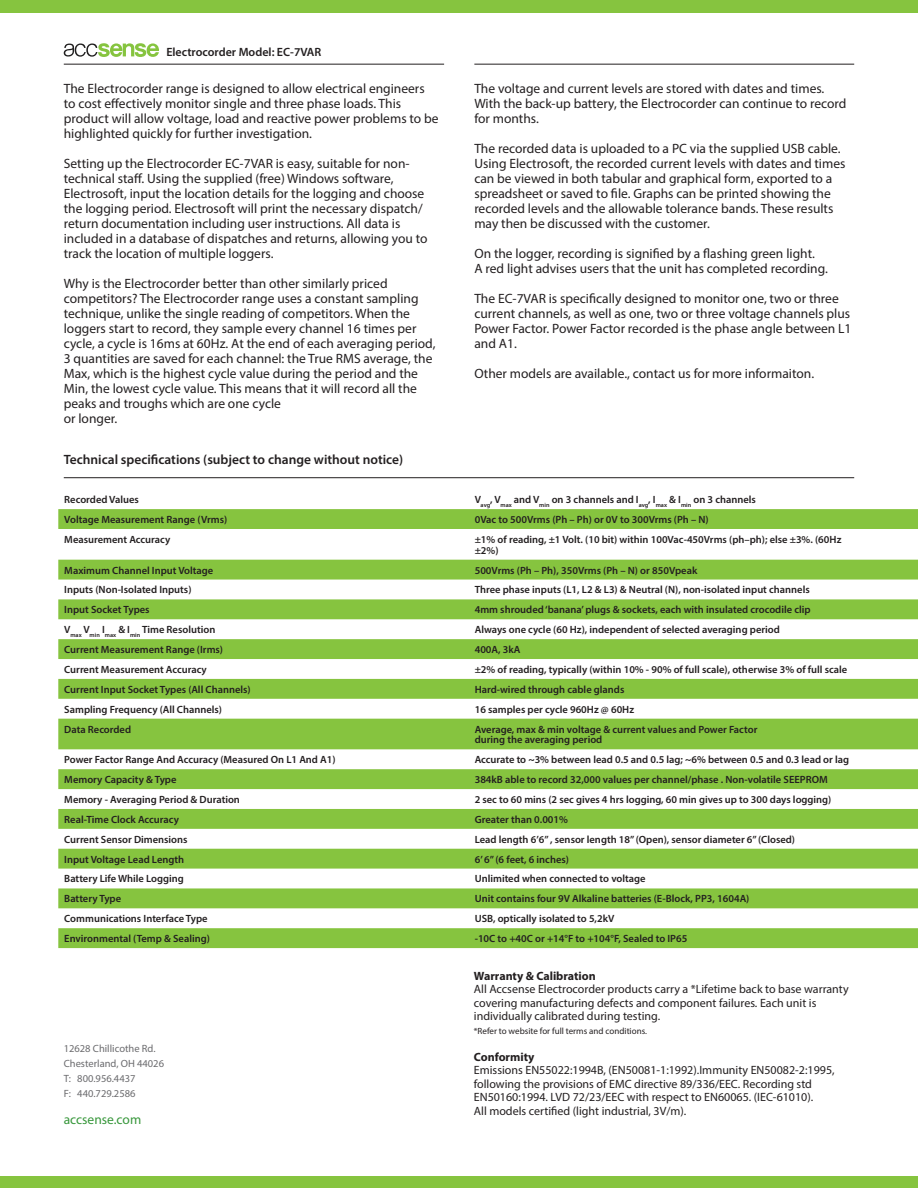
<style>
.page{position:relative;width:918px;height:1188px;background:#fff}
.page>*{position:absolute;margin:0;border:0;box-sizing:border-box;transform-origin:0 0}
.t1{font:13.5px/15px "Myriad Pro";color:#231f20}
.t2{font:600 13.5px "Myriad Pro";color:#231f20}
.t3{font:13.5px "Myriad Pro";color:#37973b}
.t4{font:12px/13.5px "Myriad Pro";color:#231f20}
.t5{font:700 12px "Myriad Pro";color:#231f20}
.t6{font:600 12px "Myriad Pro";color:#231f20}
.Table_Body{font:600 10.5px/10.8px "Myriad Pro";color:#231f20}
.t7{font:10.5px/15px "Myriad Pro";color:#6b6b6e}
.t8{font:9px "Myriad Pro";color:#231f20}
</style>
<div class="page">
<hr style="left:474px;top:64px;width:380px;height:1px;background:#231f20">
<hr style="left:64px;top:64px;width:380px;height:1px;background:#231f20">
<div style="left:0;top:0;width:918px;height:13px;background:#86c43f"></div>
<div style="left:0;top:1176px;width:918px;height:12px;background:#86c43f"></div>
<hr style="left:64px;top:477px;width:790px;height:1px;background:#231f20">
<svg style="left:64px;top:43px;width:95px;height:14px"></svg>
<svg style="left:58px;top:509px;width:860px;height:439px"></svg>
<p class="t6" style="left:166px;top:44px;width:157px">Electrocorder Model: EC-7VAR</p>
<p class="t1" style="left:64px;top:81px;width:376px">The Electrocorder range is designed to allow electrical engineers to cost effectively monitor single and three phase loads. This product will allow voltage, load and reactive power problems to be highlighted quickly for further investigation.</p>
<p class="t1" style="left:64px;top:156px;width:365px">Setting up the Electrocorder EC-7VAR is easy, suitable for non&shy;technical staff. Using the supplied (free) Windows software, Electrosoft, input the location details for the logging and choose the logging period. Electrosoft will print the necessary dispatch/ return documentation including user instructions. All data is included in a database of dispatches and returns, allowing you to track the location of multiple loggers.</p>
<p class="t1" style="left:64px;top:276px;width:373px">Why is the Electrocorder better than other similarly priced competitors? The Electrocorder range uses a constant sampling technique, unlike the single reading of competitors. When the loggers start to record, they sample every channel 16 times per cycle, a cycle is 16ms at 60Hz. At the end of each averaging period, 3 quantities are saved for each channel: the True RMS average, the Max, which is the highest cycle value during the period and the Min, the lowest cycle value. This means that it will record all the peaks and troughs which are one cycle</p>
<p class="t1" style="left:64px;top:411px;width:55px">or longer.</p>
<p class="t2" style="left:64px;top:451px;width:341px">Technical specifications (subject to change without notice)</p>
<p class="t1" style="left:474px;top:81px;width:352px">The voltage and current levels are stored with dates and times.</p>
<p class="t1" style="left:474px;top:96px;width:374px">With the back-up battery, the Electrocorder can continue to record for months.</p>
<p class="t1" style="left:474px;top:141px;width:373px">The recorded data is uploaded to a PC via the supplied USB cable.<br>Using Electrosoft, the recorded current levels with dates and times can be viewed in both tabular and graphical form, exported to a spreadsheet or saved to file. Graphs can be printed showing the recorded levels and the allowable tolerance bands. These results may then be discussed with the customer.</p>
<p class="t1" style="left:474px;top:246px;width:342px">On the logger, recording is signified by a flashing green light.</p>
<p class="t1" style="left:474px;top:261px;width:355px">A red light advises users that the unit has completed recording.</p>
<p class="t1" style="left:474px;top:291px;width:379px">The EC-7VAR is specifically designed to monitor one, two or three current channels, as well as one, two or three voltage channels plus Power Factor. Power Factor recorded is the phase angle between L1 and A1.</p>
<p class="t1" style="left:474px;top:366px;width:341px">Other models are available., contact us for more informaiton.</p>
<p class="Table_Body" style="left:64px;top:494px;width:76px">Recorded Values</p>
<p class="Table_Body" style="left:475px;top:494px;width:283px">V<sub>avg</sub>, V<sub>max</sub> and V<sub>min</sub> on 3 channels and I<sub>avg</sub>, I<sub>max</sub> &amp; I<sub>min</sub> on 3 channels</p>
<p class="Table_Body" style="left:64px;top:514px;width:165px">Voltage Measurement Range (Vrms)</p>
<p class="Table_Body" style="left:475px;top:514px;width:236px">0Vac to 500Vrms (Ph – Ph) or 0V to 300Vrms (Ph – N)</p>
<p class="Table_Body" style="left:64px;top:534px;width:107px">Measurement Accuracy</p>
<p class="Table_Body" style="left:475px;top:534px;width:368px">±1% of reading, ±1 Volt. (10 bit) within 100Vac-450Vrms (ph–ph); else ±3%. (60Hz ±2%)</p>
<p class="Table_Body" style="left:64px;top:564px;width:151px">Maximum Channel Input Voltage</p>
<p class="Table_Body" style="left:475px;top:564px;width:224px">500Vrms (Ph – Ph), 350Vrms (Ph – N) or 850Vpeak</p>
<p class="Table_Body" style="left:64px;top:584px;width:129px">Inputs (Non-Isolated Inputs)</p>
<p class="Table_Body" style="left:475px;top:584px;width:337px">Three phase inputs (L1, L2 &amp; L3) &amp; Neutral (N), non-isolated input channels</p>
<p class="Table_Body" style="left:64px;top:604px;width:87px">Input Socket Types</p>
<p class="Table_Body" style="left:475px;top:604px;width:337px">4mm shrouded ‘banana’ plugs &amp; sockets, each with insulated crocodile clip</p>
<p class="Table_Body" style="left:64px;top:624px;width:153px">V<sub>max</sub> V<sub>min</sub> I<sub>max</sub> &amp; I<sub>min</sub> Time Resolution</p>
<p class="Table_Body" style="left:475px;top:624px;width:307px">Always one cycle (60 Hz), independent of selected averaging period</p>
<p class="Table_Body" style="left:64px;top:644px;width:160px">Current Measurement Range (Irms)</p>
<p class="Table_Body" style="left:475px;top:644px;width:47px">400A, 3kA</p>
<p class="Table_Body" style="left:64px;top:664px;width:144px">Current Measurement Accuracy</p>
<p class="Table_Body" style="left:475px;top:664px;width:374px">±2% of reading, typically (within 10% - 90% of full scale), otherwise 3% of full scale</p>
<p class="Table_Body" style="left:64px;top:684px;width:188px">Current Input Socket Types (All Channels)</p>
<p class="Table_Body" style="left:475px;top:684px;width:151px">Hard-wired through cable glands</p>
<p class="Table_Body" style="left:64px;top:703px;width:159px">Sampling Frequency (All Channels)</p>
<p class="Table_Body" style="left:475px;top:703px;width:161px">16 samples per cycle 960Hz @ 60Hz</p>
<p class="Table_Body" style="left:64px;top:723px;width:68px">Data Recorded</p>
<p class="Table_Body" style="left:475px;top:723px;width:284px">Average, max &amp; min voltage &amp; current values and Power Factor during the averaging period</p>
<p class="Table_Body" style="left:64px;top:754px;width:273px">Power Factor Range And Accuracy (Measured On L1 And A1)</p>
<p class="Table_Body" style="left:475px;top:754px;width:376px">Accurate to ~3% between lead 0.5 and 0.5 lag; ~6% between 0.5 and 0.3 lead or lag</p>
<p class="Table_Body" style="left:64px;top:774px;width:114px">Memory Capacity &amp; Type</p>
<p class="Table_Body" style="left:475px;top:774px;width:355px">384kB able to record 32,000 values per channel/phase . Non-volatile SEEPROM</p>
<p class="Table_Body" style="left:64px;top:794px;width:177px">Memory - Averaging Period &amp; Duration</p>
<p class="Table_Body" style="left:475px;top:794px;width:358px">2 sec to 60 mins (2 sec gives 4 hrs logging, 60 min gives up to 300 days logging)</p>
<p class="Table_Body" style="left:64px;top:814px;width:116px">Real-Time Clock Accuracy</p>
<p class="Table_Body" style="left:475px;top:814px;width:95px">Greater than 0.001%</p>
<p class="Table_Body" style="left:64px;top:834px;width:125px">Current Sensor Dimensions</p>
<p class="Table_Body" style="left:475px;top:834px;width:322px">Lead length 6’6” , sensor length 18” (Open), sensor diameter 6” (Closed)</p>
<p class="Table_Body" style="left:64px;top:853px;width:121px">Input Voltage Lead Length</p>
<p class="Table_Body" style="left:475px;top:853px;width:96px">6’ 6” (6 feet, 6 inches)</p>
<p class="Table_Body" style="left:64px;top:873px;width:121px">Battery Life While Logging</p>
<p class="Table_Body" style="left:475px;top:873px;width:172px">Unlimited when connected to voltage</p>
<p class="Table_Body" style="left:64px;top:893px;width:58px">Battery Type</p>
<p class="Table_Body" style="left:475px;top:893px;width:276px">Unit contains four 9V Alkaline batteries (E-Block, PP3, 1604A)</p>
<p class="Table_Body" style="left:64px;top:913px;width:145px">Communications Interface Type</p>
<p class="Table_Body" style="left:475px;top:913px;width:141px">USB, optically isolated to 5,2kV</p>
<p class="Table_Body" style="left:64px;top:933px;width:147px">Environmental (Temp &amp; Sealing)</p>
<p class="Table_Body" style="left:475px;top:933px;width:214px">-10C to +40C or +14°F to +104°F, Sealed to IP65</p>
<p class="t5" style="left:474px;top:968px;width:123px">Warranty &amp; Calibration</p>
<p class="t4" style="left:474px;top:982px;width:376px">All Accsense Electrocorder products carry a *Lifetime back to base warranty covering manufacturing defects and component failures. Each unit is individually calibrated during testing.</p>
<p class="t8" style="left:474px;top:1025px;width:175px">*Refer to website for full terms and conditions.</p>
<p class="t5" style="left:474px;top:1049px;width:62px">Conformity</p>
<p class="t4" style="left:474px;top:1063px;width:362px">Emissions EN55022:1994B, (EN50081-1:1992).Immunity EN50082-2:1995, following the provisions of EMC directive 89/336/EEC. Recording std<br>EN50160:1994. LVD 72/23/EEC with respect to EN60065. (IEC-61010).</p>
<p class="t4" style="left:474px;top:1104px;width:214px">All models certified (light industrial, 3V/m).</p>
<p class="t7" style="left:64px;top:1041px;width:102px">12628 Chillicothe Rd.<br>Chesterland, OH 44026</p>
<p class="t7" style="left:64px;top:1071px;width:73px">T: 800.956.4437</p>
<p class="t7" style="left:64px;top:1086px;width:73px">F: 440.729.2586</p>
<p class="t3" style="left:64px;top:1111px;width:79px">accsense.com</p>
</div>
